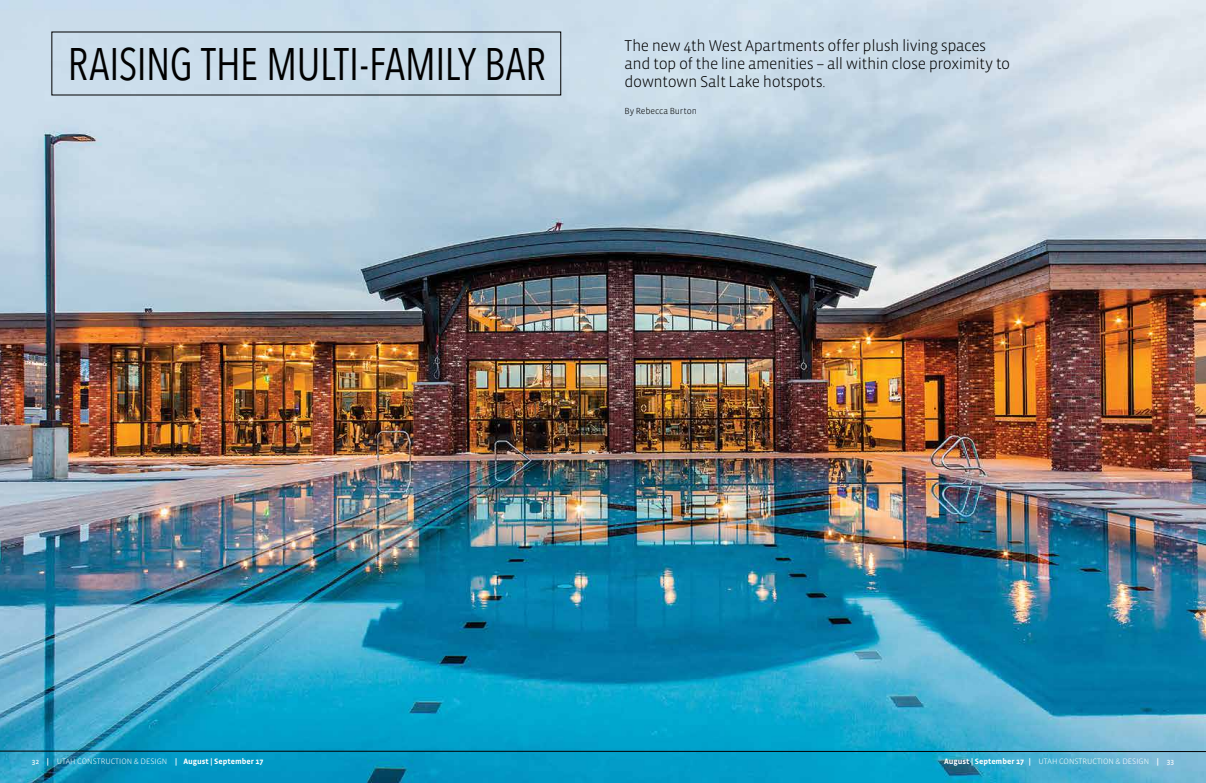
<style>
.page{position:relative;width:1206px;height:783px;background:#fff}
.page>*{position:absolute;margin:0;border:0;box-sizing:border-box;transform-origin:0 0}
.t1{font:45.5px "Avenir Next Condensed";letter-spacing:-.01em;color:#000;scale:.95 1}
.t2{font:300 16px/18px "Vista Sans";letter-spacing:-.03em;color:#000}
.t3{font:300 9px "Vista Sans";letter-spacing:-.01em;color:#000}
.t4{font:300 8px "Vista Sans";color:#fff}
.s1{font-family:"Vista Sans Reg";font-weight:400;font-size:7.5px}
.s2{font-weight:700}
</style>
<div class="page">
<img style="left:0;top:0;width:1206px;height:783px">
<hr style="left:0;top:751px;width:603px;height:1px;background:#000">
<hr style="left:603px;top:751px;width:603px;height:1px;background:#000">
<h1 class="t1" style="left:68px;top:25px;width:505px">RAISING THE MULTI-FAMILY BAR</h1>
<p class="t2" style="left:625px;top:37px;width:387px">The new 4th West Apartments offer plush living spaces and top of the line amenities – all within close proximity to downtown Salt Lake hotspots.</p>
<p class="t3" style="left:625px;top:106px;width:74px">By Rebecca Burton</p>
<p class="t4" style="left:32px;top:758px;width:233px"><span class="s1">32</span> <span class="s2">|</span> UTAH CONSTRUCTION &amp; DESIGN <span class="s2">| August | September 17</span></p>
<p class="t4" style="left:944px;top:758px;width:232px"><span class="s2">August | September 17 |</span> UTAH CONSTRUCTION &amp; DESIGN <span class="s2">|</span> <span class="s1">33</span></p>
</div>
